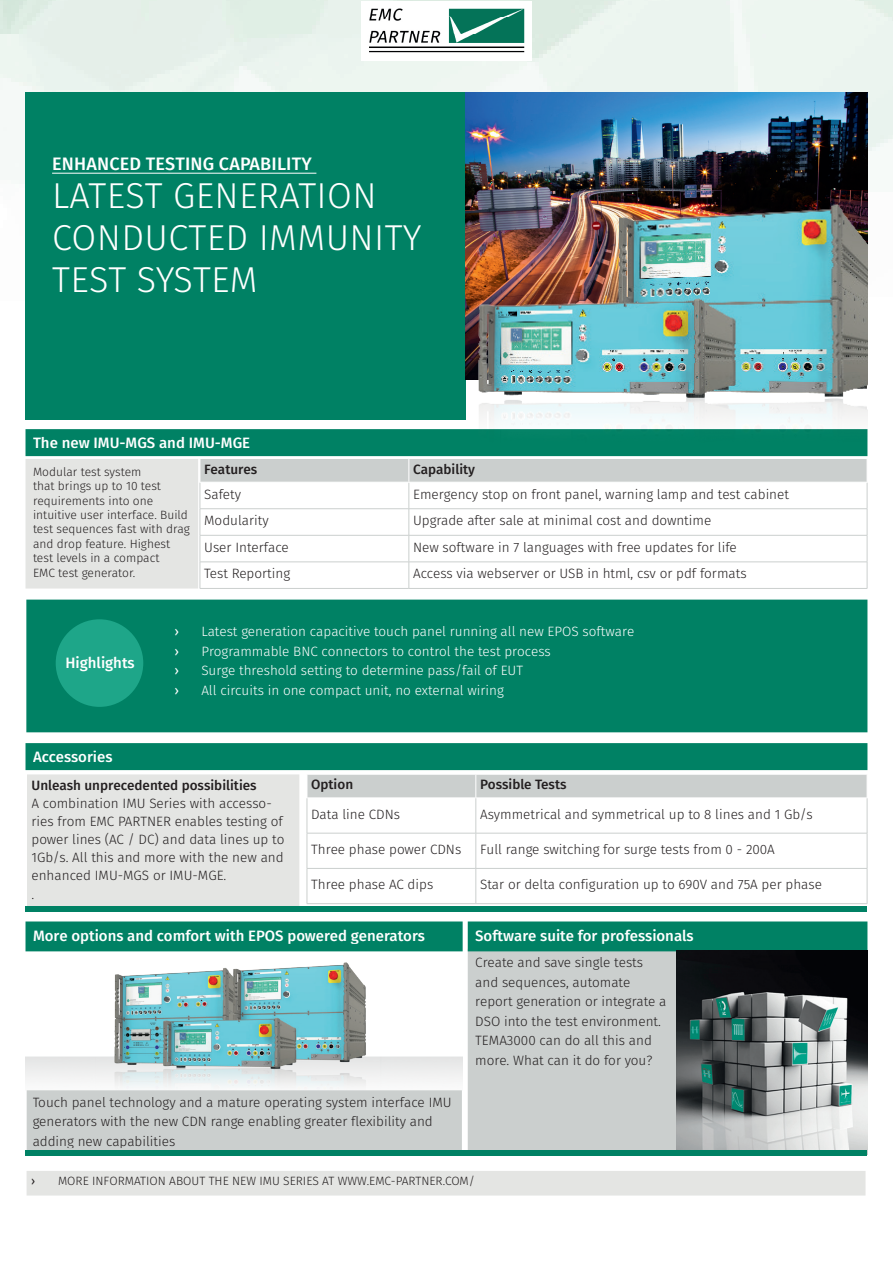
<style>
.page{position:relative;width:893px;height:1263px;background:#fff}
.page>*{position:absolute;margin:0;border:0;box-sizing:border-box;transform-origin:0 0}
.t1{font:300 36px/41.7px "Fira Sans";letter-spacing:.01em;color:#fff}
.t2{font:500 18px "Fira Sans";letter-spacing:.01em;color:#fff}
.t3{font:500 15px "Fira Sans";color:#fff}
.t4{font:300 13.5px/19.5px "Fira Sans";color:#231f20}
.t5{font:300 13.5px "Fira Sans";color:#fff}
.t6{font:500 13.5px "Fira Sans";color:#231f20}
.t7{font:13.5px "Fira Sans";color:#fff}
.t8{font:300 12px/14.4px "Fira Sans";color:#231f20}
.t9{font:12px "Fira Sans";color:#231f20}
</style>
<div class="page">
<img style="left:0;top:0;width:893px;height:1196px">
<div style="left:29px;top:1173px;width:834px;height:20px;background:#e4e5e3"></div>
<div style="left:27px;top:1171px;width:838px;height:24px;border:4px solid #e4e5e3"></div>
<div style="left:26px;top:600px;width:841px;height:132px;background:#008164"></div>
<div style="left:56px;top:619px;width:87px;height:88px;background:#1ea689;border-radius:50%"></div>
<img style="left:361px;top:2px;width:170px;height:59px">
<div style="left:26px;top:93px;width:440px;height:327px;background:#008164"></div>
<hr style="left:52px;top:173px;width:264px;height:1px;background:#fff">
<img style="left:466px;top:93px;width:401px;height:81px">
<div style="left:29px;top:463px;width:165px;height:122px;background:#e4e5e3"></div>
<div style="left:26px;top:459px;width:172px;height:129px;border:8px solid #e4e5e3"></div>
<hr style="left:200px;top:588px;width:209px;height:1px;background:#cbcfce">
<hr style="left:409px;top:588px;width:458px;height:1px;background:#cbcfce">
<svg style="left:200px;top:458px;width:668px;height:130px"></svg>
<hr style="left:200px;top:482px;width:209px;height:1px;background:#fff">
<hr style="left:409px;top:482px;width:458px;height:1px;background:#fff">
<div style="left:29px;top:433px;width:835px;height:19px;background:#008164"></div>
<div style="left:26px;top:429px;width:841px;height:27px;border:8px solid #008164"></div>
<img style="left:26px;top:951px;width:437px;height:139px">
<div style="left:30px;top:1093px;width:429px;height:58px;background:#cbcfce"></div>
<div style="left:27px;top:1090px;width:435px;height:64px;border:6px solid #cbcfce"></div>
<div style="left:471px;top:953px;width:201px;height:199px;background:#cbcfce"></div>
<div style="left:468px;top:949px;width:208px;height:207px;border:8px solid #cbcfce"></div>
<div style="left:29px;top:925px;width:430px;height:23px;background:#008164"></div>
<div style="left:26px;top:921px;width:437px;height:30px;border:8px solid #008164"></div>
<div style="left:471px;top:925px;width:393px;height:23px;background:#008164"></div>
<div style="left:468px;top:921px;width:399px;height:30px;border:8px solid #008164"></div>
<img style="left:676px;top:950px;width:191px;height:200px">
<div style="left:26px;top:1150px;width:841px;height:5px;background:#008164"></div>
<div style="left:29px;top:777px;width:268px;height:129px;background:#e4e5e3"></div>
<div style="left:27px;top:774px;width:272px;height:135px;border:4px solid #e4e5e3"></div>
<div style="left:29px;top:747px;width:835px;height:19px;background:#008164"></div>
<div style="left:26px;top:743px;width:841px;height:27px;border:8px solid #008164"></div>
<hr style="left:307px;top:798px;width:1px;height:35px;background:#cbcfce">
<hr style="left:476px;top:798px;width:1px;height:35px;background:#cbcfce">
<hr style="left:867px;top:798px;width:1px;height:35px;background:#cbcfce">
<hr style="left:307px;top:833px;width:169px;height:1px;background:#cbcfce">
<hr style="left:307px;top:833px;width:1px;height:35px;background:#cbcfce">
<hr style="left:476px;top:833px;width:391px;height:1px;background:#cbcfce">
<hr style="left:476px;top:833px;width:1px;height:35px;background:#cbcfce">
<hr style="left:867px;top:833px;width:1px;height:35px;background:#cbcfce">
<hr style="left:307px;top:868px;width:169px;height:1px;background:#cbcfce">
<hr style="left:307px;top:868px;width:1px;height:35px;background:#cbcfce">
<hr style="left:476px;top:868px;width:391px;height:1px;background:#cbcfce">
<hr style="left:476px;top:868px;width:1px;height:35px;background:#cbcfce">
<hr style="left:867px;top:868px;width:1px;height:35px;background:#cbcfce">
<hr style="left:307px;top:903px;width:169px;height:1px;background:#cbcfce">
<hr style="left:476px;top:903px;width:391px;height:1px;background:#cbcfce">
<svg style="left:307px;top:774px;width:561px;height:24px;background:#ced2d1"></svg>
<div style="left:26px;top:907px;width:841px;height:5px;background:#008164"></div>
<img style="left:434px;top:174px;width:433px;height:296px">
<h2 class="t2" style="left:52px;top:152px;width:261px">ENHANCED TESTING CAPABILITY</h2>
<h1 class="t1" style="left:52px;top:177px;width:371px">LATEST GENERATION<br>CONDUCTED IMMUNITY<br>TEST SYSTEM</h1>
<p class="t3" style="left:33px;top:433px;width:219px">The new IMU-MGS and IMU-MGE</p>
<p class="t8" style="left:33px;top:465px;width:158px">Modular test system<br>that brings up to 10 test requirements into one intuitive user interface. Build test sequences fast with drag and drop feature. Highest test levels in a compact<br>EMC test generator.</p>
<p class="t6" style="left:204px;top:459px;width:55px">Features</p>
<p class="t6" style="left:413px;top:459px;width:63px">Capability</p>
<p class="t4" style="left:204px;top:485px;width:38px">Safety</p>
<p class="t4" style="left:413px;top:485px;width:377px">Emergency stop on front panel, warning lamp and test cabinet</p>
<p class="t4" style="left:204px;top:512px;width:66px">Modularity</p>
<p class="t4" style="left:413px;top:512px;width:300px">Upgrade after sale at minimal cost and downtime</p>
<p class="t4" style="left:204px;top:538px;width:86px">User Interface</p>
<p class="t4" style="left:413px;top:538px;width:325px">New software in 7 languages with free updates for life</p>
<p class="t4" style="left:204px;top:565px;width:88px">Test Reporting</p>
<p class="t4" style="left:413px;top:565px;width:335px">Access via webserver or USB in html, csv or pdf formats</p>
<p class="t3" style="left:65px;top:652px;width:71px">Highlights</p>
<p class="t3" style="left:33px;top:747px;width:81px">Accessories</p>
<p class="t7" style="left:174px;top:622px;width:6px">›</p>
<p class="t5" style="left:201px;top:622px;width:434px">Latest generation capacitive touch panel running all new EPOS software</p>
<p class="t7" style="left:174px;top:641px;width:6px">›</p>
<p class="t5" style="left:201px;top:641px;width:351px">Programmable BNC connectors to control the test process</p>
<p class="t7" style="left:174px;top:661px;width:6px">›</p>
<p class="t5" style="left:201px;top:661px;width:323px">Surge threshold setting to determine pass/fail of EUT</p>
<p class="t7" style="left:174px;top:680px;width:6px">›</p>
<p class="t5" style="left:201px;top:680px;width:304px">All circuits in one compact unit, no external wiring</p>
<p class="t6" style="left:32px;top:775px;width:227px">Unleash unprecedented possibilities</p>
<p class="t4" style="left:32px;top:795px;width:254px;line-height:18px">A combination IMU Series with accesso&shy;ries from EMC PARTNER enables testing of power lines (AC / DC) and data lines up to 1Gb/s. All this and more with the new and enhanced IMU-MGS or IMU-MGE.</p>
<p class="t4" style="left:32px;top:885px;width:4px">.</p>
<p class="t6" style="left:311px;top:775px;width:43px">Option</p>
<p class="t6" style="left:480px;top:775px;width:88px">Possible Tests</p>
<p class="t4" style="left:311px;top:805px;width:90px">Data line CDNs</p>
<p class="t4" style="left:480px;top:805px;width:334px">Asymmetrical and symmetrical up to 8 lines and 1 Gb/s</p>
<p class="t4" style="left:311px;top:840px;width:152px">Three phase power CDNs</p>
<p class="t4" style="left:480px;top:840px;width:296px">Full range switching for surge tests from 0 - 200A</p>
<p class="t4" style="left:311px;top:876px;width:124px">Three phase AC dips</p>
<p class="t4" style="left:480px;top:876px;width:343px">Star or delta configuration up to 690V and 75A per phase</p>
<p class="t3" style="left:33px;top:925px;width:393px">More options and comfort with EPOS powered generators</p>
<p class="t3" style="left:475px;top:925px;width:220px">Software suite for professionals</p>
<p class="t4" style="left:33px;top:1093px;width:421px">Touch panel technology and a mature operating system interface IMU generators with the new CDN range enabling greater flexibility and adding new capabilities</p>
<p class="t4" style="left:475px;top:953px;width:193px">Create and save single tests and sequences, automate report generation or integrate a<br>DSO into the test environment.<br>TEMA3000 can do all this and more. What can it do for you?</p>
<p class="t9" style="left:31px;top:1172px;width:6px">›</p>
<p class="t8" style="left:58px;top:1174px;width:419px">MORE INFORMATION ABOUT THE NEW IMU SERIES AT WWW.EMC-PARTNER.COM/</p>
</div>
